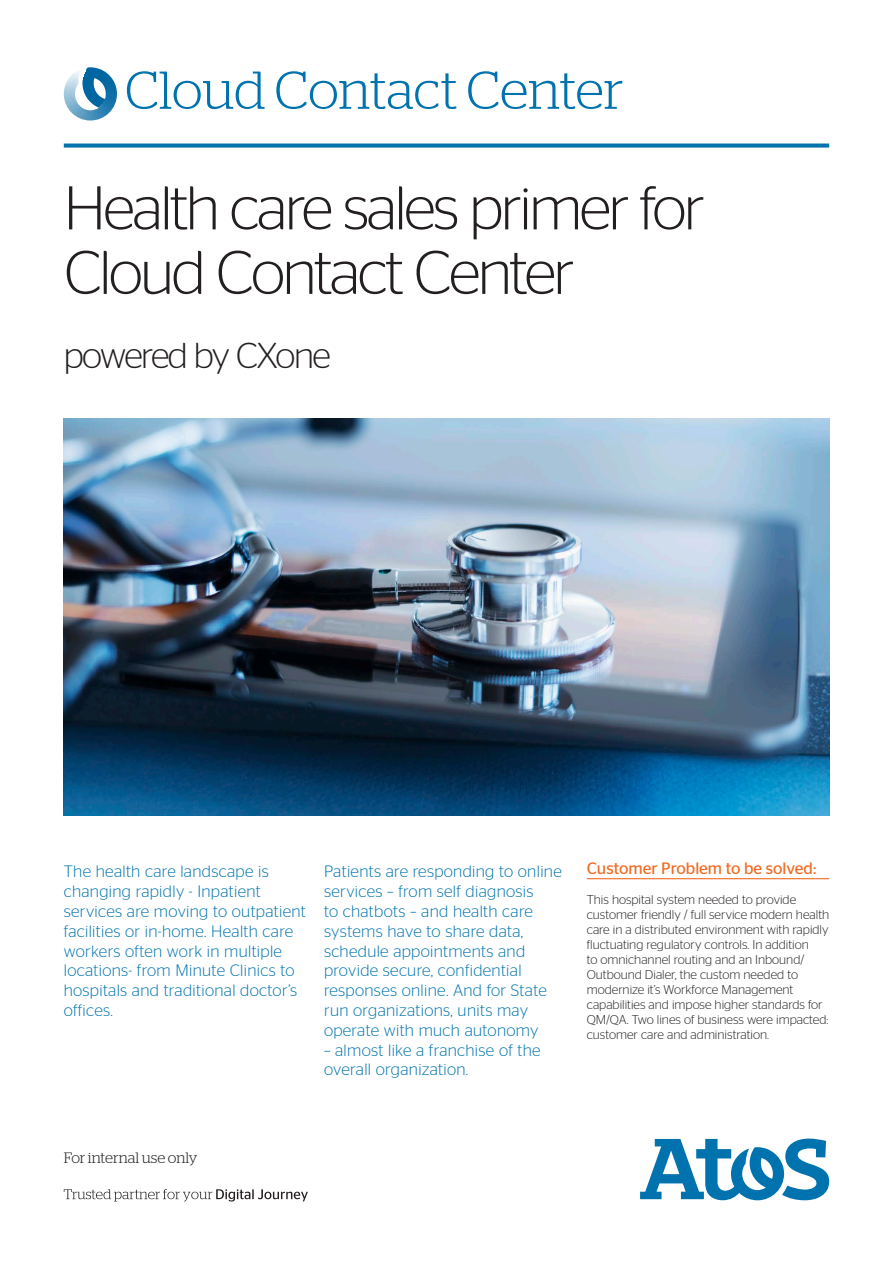
<style>
.page{position:relative;width:893px;height:1263px;background:#fff}
.page>*{position:absolute;margin:0;border:0;box-sizing:border-box;transform-origin:0 0}
.Cover_Title{font:300 61.5px/64.5px "Stag Sans";letter-spacing:-.04em;color:#231f20}
.Composite_Name{font:300 53.25px "Stag";letter-spacing:-.005em;color:#0073ae}
.Cover_Title-2{font:300 36px "Stag Sans";letter-spacing:-.04em;color:#231f20}
.Body_Copy{font:300 16.5px/19.8px "Stag Sans";letter-spacing:.02em;color:#0073ae}
.Chapter_Title{font:16.5px "Stag Sans";color:#f36a21}
.Quote___Inside_Body{font:300 15px "Stag";color:#231f20}
.Body_Copy-2{font:300 12.75px/15px "Stag Sans";color:#231f20}
</style>
<div class="page">
<img style="left:64px;top:418px;width:765px;height:397px">
<hr style="left:587px;top:878px;width:242px;height:1px;background:#f36a21">
<svg style="left:64px;top:67px;width:53px;height:54px"></svg>
<svg style="left:640px;top:1138px;width:189px;height:62px"></svg>
<svg style="left:64px;top:144px;width:765px;height:4px;background:#1b81b6"></svg>
<svg style="left:64px;top:1189px;width:244px;height:12px"></svg>
<p class="Composite_Name" style="left:125px;top:60px;width:500px">Cloud Contact Center</p>
<p class="Cover_Title" style="left:64px;top:175px;width:643px">Health care sales primer for<br>Cloud Contact Center</p>
<p class="Cover_Title-2" style="left:64px;top:335px;width:269px">powered by CXone</p>
<p class="Body_Copy" style="left:64px;top:861px;width:243px">The health care landscape is changing rapidly - Inpatient services are moving to outpatient facilities or in-home. Health care workers often work in multiple locations- from Minute Clinics to hospitals and traditional doctor’s offices.</p>
<p class="Body_Copy" style="left:324px;top:861px;width:239px">Patients are responding to online services – from self diagnosis<br>to chatbots – and health care systems have to share data, schedule appointments and provide secure, confidential responses online. And for State run organizations, units may operate with much autonomy</p>
<p class="Body_Copy" style="left:324px;top:1040px;width:218px">– almost like a franchise of the overall organization.</p>
<p class="Chapter_Title" style="left:587px;top:859px;width:231px">Customer Problem to be solved:</p>
<p class="Body_Copy-2" style="left:587px;top:892px;width:244px">This hospital system needed to provide customer friendly / full service modern health care in a distributed environment with rapidly fluctuating regulatory controls. In addition<br>to omnichannel routing and an Inbound/ Outbound Dialer, the custom needed to modernize it’s Workforce Management capabilities and impose higher standards for QM/QA. Two lines of business were impacted: customer care and administration.</p>
<p class="Quote___Inside_Body" style="left:64px;top:1149px;width:135px">For internal use only</p>
</div>
